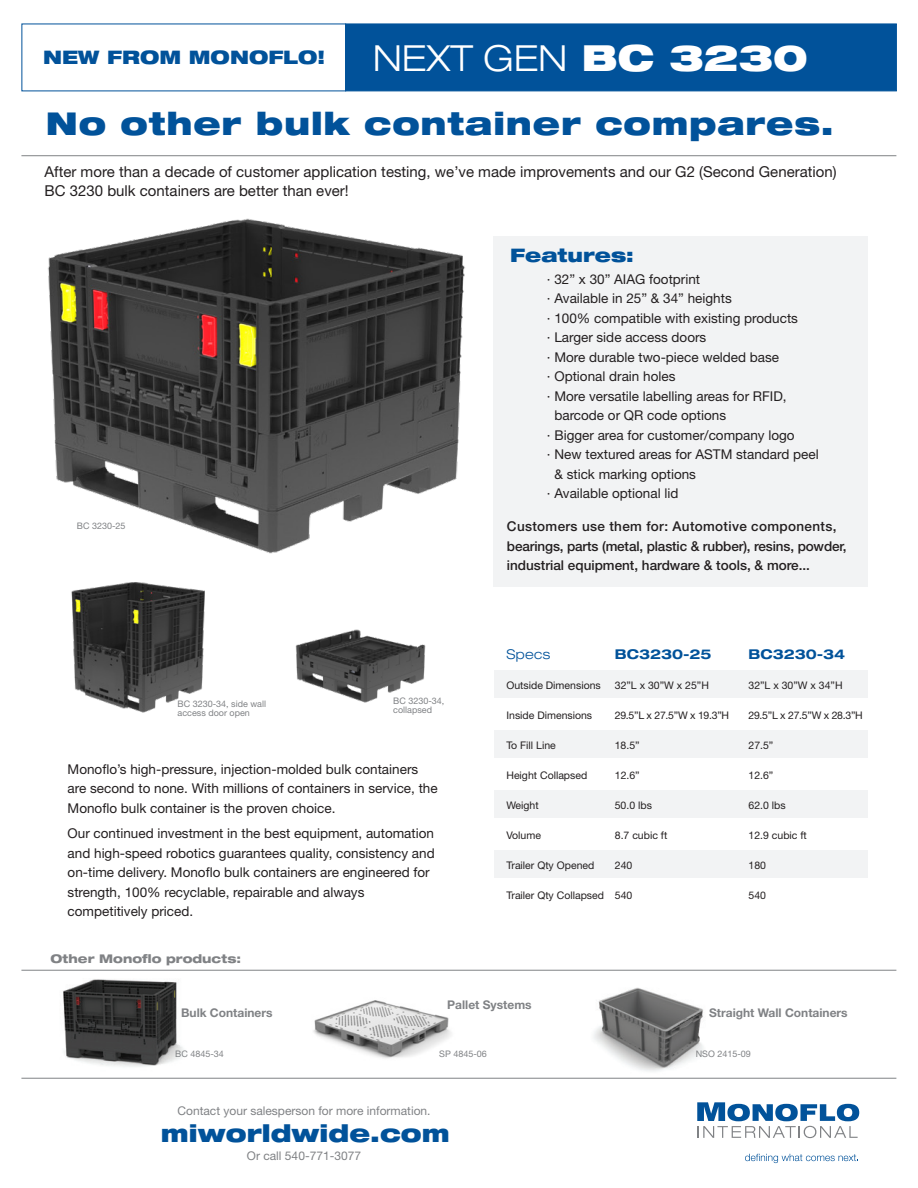
<style>
.page{position:relative;width:918px;height:1188px;background:#fff}
.page>*{position:absolute;margin:0;border:0;box-sizing:border-box;transform-origin:0 0}
.t1{font:300 expanded 36px "Helvetica Neue LT Std";color:#fff}
.t2{font:900 expanded 31.5px "Helvetica Neue LT Std";letter-spacing:.025em;color:#01529a}
.t3{font:900 expanded 24px "Helvetica Neue LT Std";color:#01529a}
.t4{font:900 expanded 18.6px "Helvetica Neue LT Std";color:#01529a}
.t5{font:15px/19.5px "Helvetica Neue LT Std";color:#231f20}
.t6{font:13.5px/19.5px "Helvetica Neue LT Std";color:#231f20}
.t7{font:500 13.5px/19.5px "Helvetica Neue LT Std";color:#231f20}
.t8{font:700 expanded 13.5px "Helvetica Neue LT Std";color:#01529a}
.t9{font:300 expanded 13.5px "Helvetica Neue LT Std";letter-spacing:.025em;color:#01529a}
.t10{font:12px "Helvetica Neue LT Std";color:#808285}
.t11{font:700 12px "Helvetica Neue LT Std";color:#808285}
.t12{font:800 expanded 12px "Helvetica Neue LT Std";color:#808285}
.t13{font:10.5px "Helvetica Neue LT Std";color:#231f20}
.t14{font:9px/9px "Helvetica Neue LT Std";color:#808285}
.s1{font-weight:900}
</style>
<div class="page">
<img style="left:300px;top:629px;width:126px;height:74px">
<img style="left:72px;top:611px;width:228px;height:102px">
<img style="left:48px;top:218px;width:511px;height:393px">
<img style="left:294px;top:969px;width:176px;height:109px">
<div style="left:345px;top:24px;width:552px;height:67px;background:#01529a"></div>
<svg style="left:745px;top:1154px;width:113px;height:9px"></svg>
<svg style="left:697px;top:1102px;width:162px;height:36px"></svg>
<div style="left:494px;top:670px;width:374px;height:28px;background:#f2f3f4"></div>
<div style="left:494px;top:730px;width:374px;height:28px;background:#f2f3f4"></div>
<div style="left:494px;top:790px;width:374px;height:28px;background:#f2f3f4"></div>
<div style="left:494px;top:850px;width:374px;height:28px;background:#f2f3f4"></div>
<div style="left:494px;top:237px;width:374px;height:350px;background:#f2f3f4"></div>
<img style="left:584px;top:987px;width:135px;height:91px">
<img style="left:49px;top:969px;width:148px;height:98px">
<hr style="left:21px;top:970px;width:875px;height:1px;background:#808285">
<hr style="left:21px;top:1078px;width:875px;height:1px;background:#808285">
<hr style="left:21px;top:155px;width:875px;height:1px;background:#808285">
<h3 class="t4" style="left:43px;top:46px;width:284px">NEW FROM MONOFLO!</h3>
<h1 class="t1" style="left:373px;top:36px;width:436px">NEXT GEN <span class="s1">BC 3230</span></h1>
<h2 class="t2" style="left:46px;top:103px;width:789px">No other bulk container compares.</h2>
<p class="t5" style="left:45px;top:161px;width:794px">After more than a decade of customer application testing, we’ve made improvements and our G2 (Second Generation)<br>BC 3230 bulk containers are better than ever!</p>
<p class="t14" style="left:77px;top:521px;width:50px">BC 3230-25</p>
<p class="t14" style="left:178px;top:699px;width:90px">BC 3230-34, side wall access door open</p>
<p class="t14" style="left:393px;top:697px;width:53px">BC 3230-34, collapsed</p>
<p class="t6" style="left:68px;top:759px;width:372px">Monoflo’s high-pressure, injection-molded bulk containers are second to none. With millions of containers in service, the<br>Monoflo bulk container is the proven choice.</p>
<p class="t6" style="left:68px;top:823px;width:369px">Our continued investment in the best equipment, automation and high-speed robotics guarantees quality, consistency and on-time delivery. Monoflo bulk containers are engineered for strength, 100% recyclable, repairable and always competitively priced.</p>
<p class="t12" style="left:51px;top:951px;width:192px">Other Monoflo products:</p>
<h3 class="t4" style="left:510px;top:243px;width:125px">Features:</h3>
<p class="t6" style="left:547px;top:269px;width:155px">· 32” x 30” AIAG footprint</p>
<p class="t6" style="left:547px;top:289px;width:186px">· Available in 25” &amp; 34” heights</p>
<p class="t6" style="left:547px;top:308px;width:253px">· 100% compatible with existing products</p>
<p class="t6" style="left:547px;top:328px;width:161px">· Larger side access doors</p>
<p class="t6" style="left:547px;top:347px;width:234px">· More durable two-piece welded base</p>
<p class="t6" style="left:547px;top:367px;width:130px">· Optional drain holes</p>
<p class="t6" style="left:547px;top:386px;width:241px">· More versatile labelling areas for RFID,</p>
<p class="t6" style="left:554px;top:406px;width:173px">barcode or QR code options</p>
<p class="t6" style="left:547px;top:425px;width:249px">· Bigger area for customer/company logo</p>
<p class="t6" style="left:547px;top:445px;width:273px">· New textured areas for ASTM standard peel</p>
<p class="t6" style="left:554px;top:464px;width:143px">&amp; stick marking options</p>
<p class="t6" style="left:547px;top:483px;width:133px">· Available optional lid</p>
<p class="t7" style="left:507px;top:517px;width:341px">Customers use them for: Automotive components, bearings, parts (metal, plastic &amp; rubber), resins, powder, industrial equipment, hardware &amp; tools, &amp; more...</p>
<p class="t9" style="left:506px;top:646px;width:45px">Specs</p>
<p class="t8" style="left:615px;top:645px;width:98px">BC3230-25</p>
<p class="t8" style="left:749px;top:645px;width:98px">BC3230-34</p>
<p class="t13" style="left:506px;top:679px;width:96px">Outside Dimensions</p>
<p class="t13" style="left:615px;top:679px;width:96px">32”L x 30”W x 25”H</p>
<p class="t13" style="left:749px;top:679px;width:96px">32”L x 30”W x 34”H</p>
<p class="t13" style="left:506px;top:709px;width:87px">Inside Dimensions</p>
<p class="t13" style="left:615px;top:709px;width:116px">29.5”L x 27.5”W x 19.3”H</p>
<p class="t13" style="left:748px;top:709px;width:116px">29.5”L x 27.5”W x 28.3”H</p>
<p class="t13" style="left:506px;top:739px;width:51px">To Fill Line</p>
<p class="t13" style="left:615px;top:739px;width:26px">18.5”</p>
<p class="t13" style="left:749px;top:739px;width:26px">27.5”</p>
<p class="t13" style="left:506px;top:769px;width:82px">Height Collapsed</p>
<p class="t13" style="left:615px;top:769px;width:26px">12.6”</p>
<p class="t13" style="left:749px;top:769px;width:26px">12.6”</p>
<p class="t13" style="left:506px;top:799px;width:34px">Weight</p>
<p class="t13" style="left:615px;top:799px;width:39px">50.0 lbs</p>
<p class="t13" style="left:749px;top:799px;width:39px">62.0 lbs</p>
<p class="t13" style="left:506px;top:829px;width:36px">Volume</p>
<p class="t13" style="left:615px;top:829px;width:54px">8.7 cubic ft</p>
<p class="t13" style="left:749px;top:829px;width:60px">12.9 cubic ft</p>
<p class="t13" style="left:506px;top:859px;width:89px">Trailer Qty Opened</p>
<p class="t13" style="left:615px;top:859px;width:19px">240</p>
<p class="t13" style="left:749px;top:859px;width:19px">180</p>
<p class="t13" style="left:506px;top:889px;width:127px">Trailer Qty Collapsed 540</p>
<p class="t13" style="left:749px;top:889px;width:19px">540</p>
<p class="t11" style="left:181px;top:1005px;width:93px">Bulk Containers</p>
<p class="t11" style="left:447px;top:997px;width:86px">Pallet Systems</p>
<p class="t11" style="left:709px;top:1005px;width:140px">Straight Wall Containers</p>
<p class="t14" style="left:175px;top:1049px;width:50px">BC 4845-34</p>
<p class="t14" style="left:439px;top:1049px;width:49px">SP 4845-06</p>
<p class="t14" style="left:696px;top:1049px;width:57px">NSO 2415-09</p>
<p class="t10" style="left:177px;top:1103px;width:255px">Contact your salesperson for more information.</p>
<p class="t10" style="left:247px;top:1148px;width:116px">Or call 540-771-3077</p>
<h3 class="t3" style="left:161px;top:1117px;width:290px">miworldwide.com</h3>
</div>
